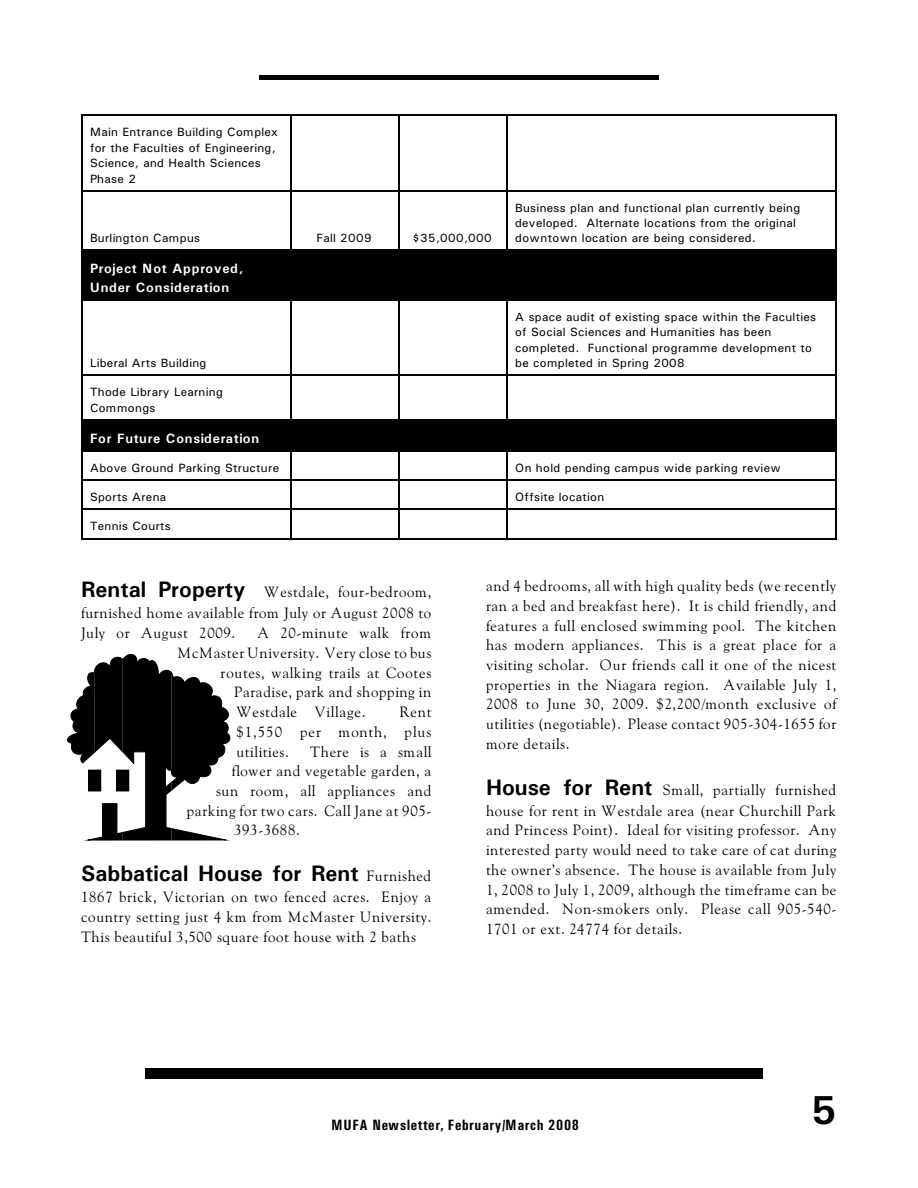
<style>
.page{position:relative;width:918px;height:1188px;background:#fff}
.page>*{position:absolute;margin:0;border:0;box-sizing:border-box;transform-origin:0 0}
.t1{font:700 40.5px "Univers";color:#000}
.t2{font:700 22.35px "Univers";color:#000}
.t3{font:15px/19.6px "Goudy Ol St BT";letter-spacing:.045em;color:#000;text-align:justify}
.t4{font:700 15px "Univers Condensed";letter-spacing:.04em;color:#000}
.t5{font:700 13.5px/18.1px "Univers";letter-spacing:.06em;color:#fff}
.t6{font:12px/15.5px "Univers";letter-spacing:.025em;color:#000}
.s1{font-family:"Univers";font-weight:700;font-size:22.35px}
.s2{font-family:"Goudy Ol St BT";font-weight:400;font-size:15px}
</style>
<div class="page">
<div style="left:259px;top:75px;width:400px;height:5px;background:#000"></div>
<div style="left:145px;top:1068px;width:617px;height:10px;background:#000"></div>
<hr style="left:81px;top:115px;width:1px;height:75px;background:#000">
<hr style="left:81px;top:115px;width:209px;height:1px;background:#000">
<hr style="left:290px;top:115px;width:2px;height:75px;background:#000">
<hr style="left:290px;top:115px;width:108px;height:1px;background:#000">
<hr style="left:398px;top:115px;width:2px;height:75px;background:#000">
<hr style="left:398px;top:115px;width:108px;height:1px;background:#000">
<hr style="left:506px;top:115px;width:2px;height:75px;background:#000">
<hr style="left:836px;top:115px;width:1px;height:75px;background:#000">
<hr style="left:506px;top:115px;width:331px;height:1px;background:#000">
<hr style="left:81px;top:190px;width:1px;height:60px;background:#000">
<hr style="left:81px;top:190px;width:209px;height:1px;background:#000">
<hr style="left:290px;top:190px;width:2px;height:60px;background:#000">
<hr style="left:290px;top:190px;width:108px;height:1px;background:#000">
<hr style="left:398px;top:190px;width:2px;height:60px;background:#000">
<hr style="left:398px;top:190px;width:108px;height:1px;background:#000">
<hr style="left:506px;top:190px;width:2px;height:60px;background:#000">
<hr style="left:836px;top:190px;width:1px;height:60px;background:#000">
<hr style="left:506px;top:190px;width:331px;height:1px;background:#000">
<div style="left:81px;top:250px;width:209px;height:49px;background:#000"></div>
<div style="left:290px;top:250px;width:108px;height:49px;background:#000"></div>
<div style="left:398px;top:250px;width:108px;height:49px;background:#000"></div>
<div style="left:506px;top:250px;width:331px;height:49px;background:#000"></div>
<hr style="left:81px;top:300px;width:1px;height:75px;background:#000">
<hr style="left:81px;top:300px;width:209px;height:1px;background:#000">
<hr style="left:290px;top:300px;width:2px;height:75px;background:#000">
<hr style="left:290px;top:300px;width:108px;height:1px;background:#000">
<hr style="left:398px;top:300px;width:2px;height:75px;background:#000">
<hr style="left:398px;top:300px;width:108px;height:1px;background:#000">
<hr style="left:506px;top:300px;width:2px;height:75px;background:#000">
<hr style="left:836px;top:300px;width:1px;height:75px;background:#000">
<hr style="left:506px;top:300px;width:331px;height:1px;background:#000">
<hr style="left:81px;top:375px;width:1px;height:44px;background:#000">
<hr style="left:81px;top:375px;width:209px;height:1px;background:#000">
<hr style="left:290px;top:375px;width:2px;height:44px;background:#000">
<hr style="left:290px;top:375px;width:108px;height:1px;background:#000">
<hr style="left:398px;top:375px;width:2px;height:44px;background:#000">
<hr style="left:398px;top:375px;width:108px;height:1px;background:#000">
<hr style="left:506px;top:375px;width:2px;height:44px;background:#000">
<hr style="left:836px;top:375px;width:1px;height:44px;background:#000">
<hr style="left:506px;top:375px;width:331px;height:1px;background:#000">
<div style="left:81px;top:419px;width:209px;height:31px;background:#000"></div>
<div style="left:290px;top:419px;width:108px;height:31px;background:#000"></div>
<div style="left:398px;top:419px;width:108px;height:31px;background:#000"></div>
<div style="left:506px;top:419px;width:331px;height:31px;background:#000"></div>
<hr style="left:81px;top:451px;width:209px;height:1px;background:#000">
<hr style="left:290px;top:451px;width:2px;height:28px;background:#000">
<hr style="left:290px;top:451px;width:108px;height:1px;background:#000">
<hr style="left:398px;top:451px;width:2px;height:28px;background:#000">
<hr style="left:398px;top:451px;width:108px;height:1px;background:#000">
<hr style="left:506px;top:451px;width:2px;height:28px;background:#000">
<hr style="left:506px;top:451px;width:331px;height:1px;background:#000">
<svg style="left:81px;top:452px;width:1px;height:56px"></svg>
<hr style="left:81px;top:479px;width:209px;height:2px;background:#000">
<hr style="left:290px;top:479px;width:2px;height:29px;background:#000">
<hr style="left:290px;top:479px;width:108px;height:2px;background:#000">
<hr style="left:398px;top:479px;width:2px;height:29px;background:#000">
<hr style="left:398px;top:479px;width:108px;height:2px;background:#000">
<hr style="left:506px;top:479px;width:2px;height:29px;background:#000">
<svg style="left:836px;top:452px;width:1px;height:56px"></svg>
<hr style="left:506px;top:479px;width:331px;height:2px;background:#000">
<hr style="left:81px;top:508px;width:1px;height:31px;background:#000">
<hr style="left:81px;top:508px;width:209px;height:1px;background:#000">
<hr style="left:81px;top:538px;width:209px;height:1px;background:#000">
<hr style="left:290px;top:508px;width:2px;height:31px;background:#000">
<hr style="left:290px;top:508px;width:108px;height:1px;background:#000">
<hr style="left:290px;top:538px;width:108px;height:1px;background:#000">
<hr style="left:398px;top:508px;width:2px;height:31px;background:#000">
<hr style="left:398px;top:508px;width:108px;height:1px;background:#000">
<hr style="left:398px;top:538px;width:108px;height:1px;background:#000">
<hr style="left:506px;top:508px;width:2px;height:31px;background:#000">
<hr style="left:836px;top:508px;width:1px;height:31px;background:#000">
<hr style="left:506px;top:508px;width:331px;height:1px;background:#000">
<hr style="left:506px;top:538px;width:331px;height:1px;background:#000">
<svg style="left:67px;top:654px;width:163px;height:186px"></svg>
<div style="left:89px;top:770px;width:12px;height:21px;border:1px solid #000"></div>
<div style="left:117px;top:770px;width:12px;height:21px;border:1px solid #000"></div>
<p class="t6" style="left:90px;top:125px;width:189px">Main Entrance Building Complex for the Faculties of Engineering,<br>Science, and Health Sciences<br>Phase 2</p>
<p class="t6" style="left:90px;top:232px;width:112px">Burlington Campus</p>
<p class="t6" style="left:316px;top:232px;width:57px">Fall 2009</p>
<p class="t6" style="left:412px;top:232px;width:81px">$35,000,000</p>
<p class="t5" style="left:90px;top:261px;width:155px">Project Not Approved,<br>Under Consideration</p>
<p class="t6" style="left:90px;top:357px;width:118px">Liberal Arts Building</p>
<p class="t6" style="left:515px;top:201px;width:287px">Business plan and functional plan currently being developed. Alternate locations from the original downtown location are being considered.</p>
<p class="t6" style="left:515px;top:310px;width:303px">A space audit of existing space within the Faculties of Social Sciences and Humanities has been completed. Functional programme development to be completed in Spring 2008</p>
<p class="t6" style="left:90px;top:385px;width:134px">Thode Library Learning<br>Commongs</p>
<p class="t5" style="left:90px;top:430px;width:171px">For Future Consideration</p>
<p class="t6" style="left:90px;top:461px;width:191px">Above Ground Parking Structure</p>
<p class="t6" style="left:515px;top:461px;width:267px">On hold pending campus wide parking review</p>
<p class="t6" style="left:90px;top:490px;width:78px">Sports Arena</p>
<p class="t6" style="left:515px;top:490px;width:91px">Offsite location</p>
<p class="t6" style="left:90px;top:519px;width:82px">Tennis Courts</p>
<p class="t3" style="left:81px;top:583px;width:352px;line-height:20.4px"><span class="s1">Rental Property</span> Westdale, four-bedroom, furnished home available from July or August 2008 to July or August 2009.</p>
<p class="t3" style="left:257px;top:625px;width:175px">A 20-minute walk from</p>
<p class="t3" style="left:178px;top:644px;width:255px">McMaster University. Very close to bus</p>
<p class="t3" style="left:220px;top:664px;width:213px">routes, walking trails at Cootes</p>
<p class="t3" style="left:234px;top:684px;width:199px">Paradise, park and shopping in</p>
<p class="t3" style="left:236px;top:703px;width:131px">Westdale Village.</p>
<p class="t3" style="left:236px;top:703px;width:197px;text-indent:163px">Rent $1,550 per month, plus utilities.</p>
<p class="t3" style="left:310px;top:743px;width:123px">There is a small</p>
<p class="t3" style="left:232px;top:762px;width:201px">flower and vegetable garden, a</p>
<p class="t3" style="left:216px;top:782px;width:217px">sun room, all appliances and</p>
<p class="t3" style="left:187px;top:802px;width:246px">parking for two cars. Call Jane at 905-</p>
<p class="t3" style="left:234px;top:822px;width:67px">393-3688.</p>
<h2 class="t2" style="left:81px;top:866px;width:352px">Sabbatical House for Rent <span class="s2">Furnished</span></h2>
<p class="t3" style="left:81px;top:888px;width:352px">1867 brick, Victorian on two fenced acres. Enjoy a country setting just 4 km from McMaster University.<br>This beautiful 3,500 square foot house with 2 baths</p>
<p class="t3" style="left:486px;top:577px;width:352px">and 4 bedrooms, all with high quality beds (we recently ran a bed and breakfast here). It is child friendly, and features a full enclosed swimming pool. The kitchen has modern appliances. This is a great place for a visiting scholar. Our friends call it one of the nicest properties in the Niagara region. Available July 1, 2008 to June 30, 2009. $2,200/month exclusive of utilities (negotiable). Please contact 905-304-1655 for more details.</p>
<p class="t3" style="left:486px;top:780px;width:352px;line-height:21.3px"><span class="s1">House for Rent</span> Small, partially furnished house for rent in Westdale area (near Churchill Park</p>
<p class="t3" style="left:486px;top:822px;width:352px">and Princess Point). Ideal for visiting professor. Any interested party would need to take care of cat during the owner’s absence. The house is available from July 1, 2008 to July 1, 2009, although the timeframe can be amended. Non-smokers only. Please call 905-540- 1701 or ext. 24774 for details.</p>
<p class="t4" style="left:331px;top:1120px;width:249px">MUFA Newsletter, February/March 2008</p>
<h1 class="t1" style="left:811px;top:1096px;width:27px">5</h1>
</div>
